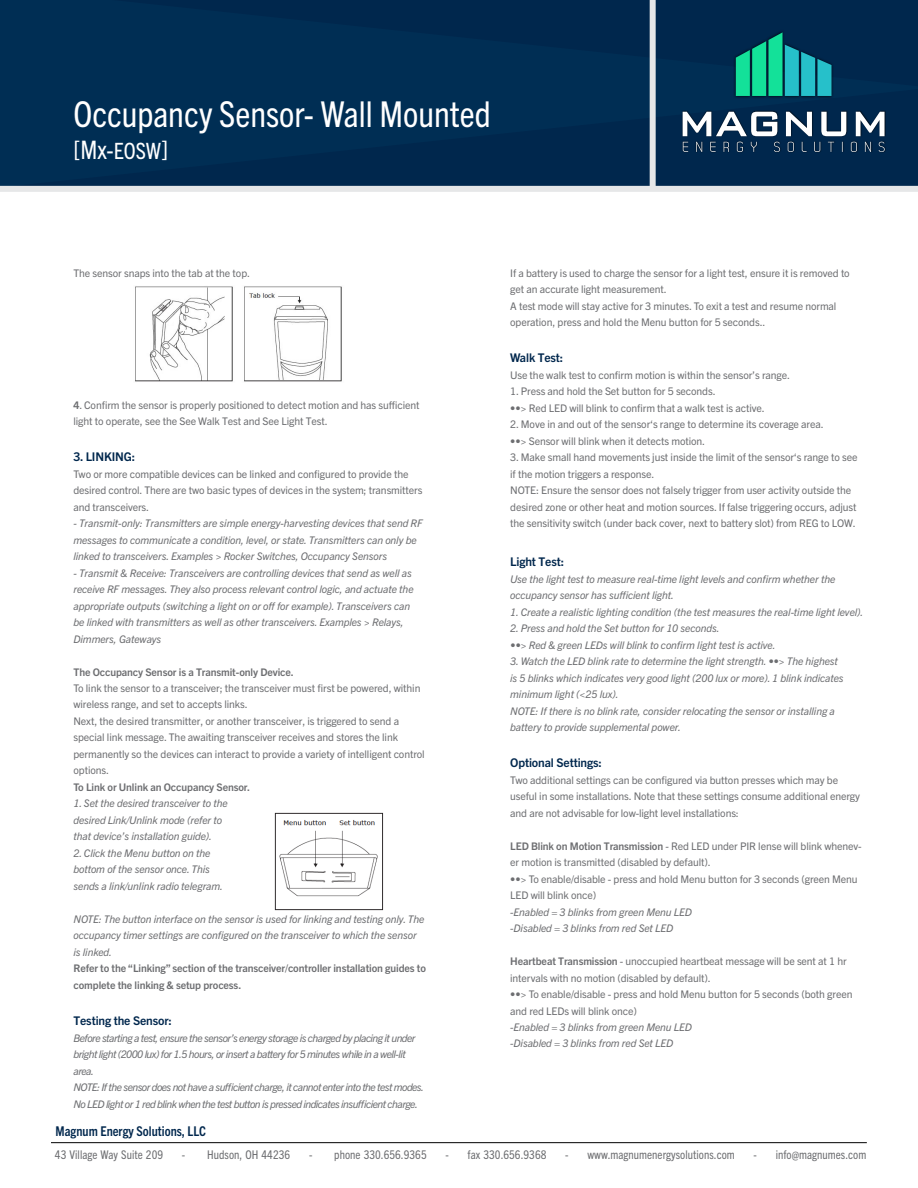
<style>
.page{position:relative;width:918px;height:1188px;background:#fff}
.page>*{position:absolute;margin:0;border:0;box-sizing:border-box;transform-origin:0 0}
.t1{font:condensed 35.7px "Trade Gothic Next LT Pro";color:#fff}
.t2{font:condensed 25.5px "Trade Gothic Next LT Pro";color:#fff}
.t3{font:700 condensed 13.5px "Trade Gothic Next LT Pro";color:#00274d}
.t4{font:condensed 12px "Trade Gothic Next LT Pro";letter-spacing:.005em;color:#6d6e71}
.t5{font:700 12px "Trade Gothic Next LT Pro";letter-spacing:-.01em;color:#00274d}
.t6{font:10.5px/16.5px "Trade Gothic Next LT Pro";letter-spacing:-.01em;color:#6d6e71}
.t7{font:italic 10.5px/16.5px "Trade Gothic Next LT Pro";letter-spacing:-.01em;color:#6d6e71}
.t8{font:italic 10.5px/16.5px "Trade Gothic Next LT Pro";letter-spacing:-.05em;color:#6d6e71}
.t9{font:700 10.5px/16.5px "Trade Gothic Next LT Pro";letter-spacing:-.01em;color:#6d6e71}
.s1{font-size:22.5px}
.s2{font-weight:700}
.s3{font-style:italic}
</style>
<div class="page">
<div style="left:0;top:0;width:918px;height:186px;background:#002e54"></div>
<div style="left:650px;top:0;width:6px;height:190px;background:#e6e7e8"></div>
<div style="left:0;top:186px;width:918px;height:6px;background:#e6e7e8"></div>
<img style="left:274px;top:812px;width:110px;height:99px">
<img style="left:135px;top:286px;width:207px;height:96px">
<svg style="left:285px;top:324px;width:28px;height:11px"></svg>
<svg style="left:168px;top:311px;width:12px;height:15px"></svg>
<div style="left:733px;top:30px;width:101px;height:69px;background:#000;opacity:.75"></div>
<svg style="left:736px;top:32px;width:96px;height:64px;background:#119187"></svg>
<svg style="left:682px;top:106px;width:203px;height:47px"></svg>
<hr style="left:51px;top:1142px;width:816px;height:1px;background:#000">
<h1 class="t1" style="left:74px;top:90px;width:419px">Occupancy Sensor- Wall Mounted</h1>
<h2 class="t2" style="left:74px;top:132px;width:96px">[Mx-<span class="s1">EOSW</span>]</h2>
<p class="t6" style="left:74px;top:264px;width:178px">The sensor snaps into the tab at the top.</p>
<p class="t6" style="left:74px;top:396px;width:348px"><span class="s2">4</span>. Confirm the sensor is properly positioned to detect motion and has sufficient light to operate, see the See Walk Test and See Light Test.</p>
<p class="t5" style="left:74px;top:448px;width:63px">3. LINKING:</p>
<p class="t6" style="left:74px;top:465px;width:351px">Two or more compatible devices can be linked and configured to provide the desired control. There are two basic types of devices in the system; transmitters and transceivers.</p>
<p class="t7" style="left:74px;top:514px;width:351px">- Transmit-only: Transmitters are simple energy-harvesting devices that send RF messages to communicate a condition, level, or state. Transmitters can only be linked to transceivers. Examples &gt; Rocker Switches, Occupancy Sensors</p>
<p class="t7" style="left:74px;top:564px;width:342px">- Transmit &amp; Receive: Transceivers are controlling devices that send as well as receive RF messages. They also process relevant control logic, and actuate the appropriate outputs (switching a light on or off for example). Transceivers can be linked with transmitters as well as other transceivers. Examples &gt; Relays, Dimmers, Gateways</p>
<p class="t9" style="left:74px;top:663px;width:222px">The Occupancy Sensor is a Transmit-only Device.</p>
<p class="t6" style="left:74px;top:679px;width:353px">To link the sensor to a transceiver; the transceiver must first be powered, within wireless range, and set to accepts links.<br>Next, the desired transmitter, or another transceiver, is triggered to send a special link message. The awaiting transceiver receives and stores the link permanently so the devices can interact to provide a variety of intelligent control options.</p>
<p class="t9" style="left:74px;top:778px;width:178px">To Link or Unlink an Occupancy Sensor.</p>
<p class="t7" style="left:74px;top:795px;width:156px">1. Set the desired transceiver to the desired Link/Unlink mode (refer to that device’s installation guide).</p>
<p class="t7" style="left:74px;top:844px;width:151px">2. Click the Menu button on the bottom of the sensor once. This sends a link/unlink radio telegram.</p>
<p class="t7" style="left:74px;top:910px;width:352px">NOTE: The button interface on the sensor is used for linking and testing only. The occupancy timer settings are configured on the transceiver to which the sensor is linked.</p>
<p class="t9" style="left:74px;top:960px;width:354px">Refer to the “Linking” section of the transceiver/controller installation guides to complete the linking &amp; setup process.</p>
<p class="t5" style="left:74px;top:1012px;width:100px">Testing the Sensor:</p>
<p class="t8" style="left:74px;top:1029px;width:352px">Before starting a test, ensure the sensor’s energy storage is charged by placing it under bright light (2000 lux) for 1.5 hours, or insert a battery for 5 minutes while in a well-lit area.<br>NOTE: If the sensor does not have a sufficient charge, it cannot enter into the test modes.<br>No LED light or 1 red blink when the test button is pressed indicates insufficient charge.</p>
<p class="t6" style="left:510px;top:264px;width:341px">If a battery is used to charge the sensor for a light test, ensure it is removed to get an accurate light measurement.<br>A test mode will stay active for 3 minutes. To exit a test and resume normal operation, press and hold the Menu button for 5 seconds..</p>
<p class="t5" style="left:510px;top:349px;width:55px">Walk Test:</p>
<p class="t6" style="left:510px;top:366px;width:281px">Use the walk test to confirm motion is within the sensor’s range.</p>
<p class="t6" style="left:510px;top:382px;width:207px">1. Press and hold the Set button for 5 seconds.</p>
<p class="t6" style="left:510px;top:399px;width:256px">••&gt; Red LED will blink to confirm that a walk test is active.</p>
<p class="t6" style="left:510px;top:415px;width:315px">2. Move in and out of the sensor‘s range to determine its coverage area.</p>
<p class="t6" style="left:510px;top:432px;width:196px">••&gt; Sensor will blink when it detects motion.</p>
<p class="t6" style="left:510px;top:448px;width:349px">3. Make small hand movements just inside the limit of the sensor‘s range to see if the motion triggers a response.<br>NOTE: Ensure the sensor does not falsely trigger from user activity outside the desired zone or other heat and motion sources. If false triggering occurs, adjust the sensitivity switch (under back cover, next to battery slot) from REG to LOW.</p>
<p class="t5" style="left:510px;top:553px;width:55px">Light Test:</p>
<p class="t7" style="left:510px;top:570px;width:327px">Use the light test to measure real-time light levels and confirm whether the occupancy sensor has sufficient light.</p>
<p class="t7" style="left:510px;top:603px;width:355px">1. Create a realistic lighting condition (the test measures the real-time light level).</p>
<p class="t7" style="left:510px;top:619px;width:211px">2. Press and hold the Set button for 10 seconds.</p>
<p class="t7" style="left:510px;top:636px;width:267px">••&gt; Red &amp; green LEDs will blink to confirm light test is active.</p>
<p class="t7" style="left:510px;top:652px;width:335px">3. Watch the LED blink rate to determine the light strength. ••&gt; The highest is 5 blinks which indicates very good light (200 lux or more). 1 blink indicates minimum light (&lt;25 lux).<br>NOTE: If there is no blink rate, consider relocating the sensor or installing a battery to provide supplemental power.</p>
<p class="t5" style="left:510px;top:754px;width:93px">Optional Settings:</p>
<p class="t6" style="left:510px;top:771px;width:351px">Two additional settings can be configured via button presses which may be useful in some installations. Note that these settings consume additional energy and are not advisable for low-light level installations:</p>
<p class="t6" style="left:510px;top:837px;width:353px"><span class="s2">LED Blink on Motion Transmission</span> <span class="s3">-</span> Red LED under PIR lense will blink whenev&shy;er motion is transmitted (disabled by default).</p>
<p class="t6" style="left:510px;top:870px;width:349px">••&gt; To enable/disable - press and hold Menu button for 3 seconds (green Menu<br>LED will blink once)</p>
<p class="t7" style="left:510px;top:903px;width:183px">-Enabled = 3 blinks from green Menu LED -Disabled = 3 blinks from red Set LED</p>
<p class="t6" style="left:510px;top:952px;width:338px"><span class="s2">Heartbeat Transmission</span> <span class="s3">-</span> unoccupied heartbeat message will be sent at 1 hr intervals with no motion (disabled by default).</p>
<p class="t6" style="left:510px;top:985px;width:344px">••&gt; To enable/disable - press and hold Menu button for 5 seconds (both green and red LEDs will blink once)</p>
<p class="t7" style="left:510px;top:1018px;width:183px">-Enabled = 3 blinks from green Menu LED -Disabled = 3 blinks from red Set LED</p>
<p class="t3" style="left:56px;top:1122px;width:152px">Magnum Energy Solutions, LLC</p>
<p class="t4" style="left:55px;top:1146px;width:110px">43 Village Way Suite 209</p>
<p class="t4" style="left:182px;top:1146px;width:110px">- Hudson, OH 44236</p>
<p class="t4" style="left:309px;top:1146px;width:119px">- phone 330.656.9365</p>
<p class="t4" style="left:446px;top:1146px;width:103px">- fax 330.656.9368</p>
<p class="t4" style="left:565px;top:1146px;width:171px">- www.magnumenergysolutions.com</p>
<p class="t4" style="left:754px;top:1146px;width:114px">- info@magnumes.com</p>
</div>
